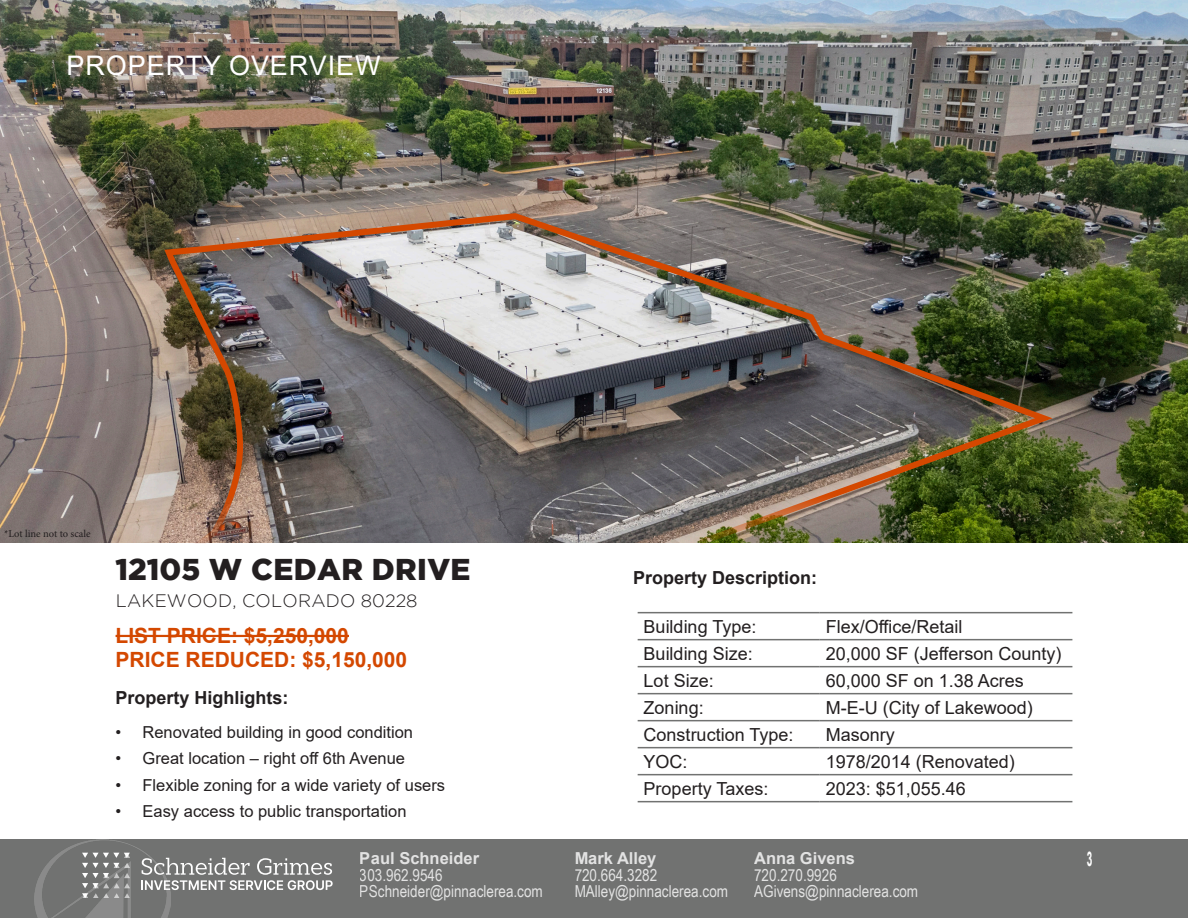
<style>
.page{position:relative;width:1188px;height:918px;background:#fff}
.page>*{position:absolute;margin:0;border:0;box-sizing:border-box;transform-origin:0 0}
.t1{font:900 30px "Gotham";letter-spacing:.015em;color:#231f20}
.t2{font:27px "Arial";letter-spacing:.035em;color:#fff}
.t3{font:700 21px/24px "Arial";color:#d44800}
.t4{font:700 20.25px "Arial";color:#fff;scale:.5 1}
.t5{font:18px "Arial";color:#231f20}
.t6{font:700 18px "Arial";color:#231f20}
.t7{font:300 18px "Gotham";letter-spacing:.015em;color:#231f20}
.t8{font:16.5px "Arial";color:#231f20}
.t9{font:16.5px/16.5px "Arial Narrow";color:#fff}
.t10{font:700 16.5px "Arial";color:#fff}
.t11{font:10.5px "Minion Pro";color:#231f20}
</style>
<div class="page">
<div style="left:0;top:839px;width:1188px;height:79px;background:#717271"></div>
<img style="left:35px;top:839px;width:136px;height:79px">
<svg style="left:82px;top:853px;width:48px;height:44px"></svg>
<svg style="left:141px;top:858px;width:192px;height:32px"></svg>
<img style="left:0;top:0;width:1188px;height:543px">
<hr style="left:116px;top:635px;width:233px;height:2px;background:#d44800">
<hr style="left:638px;top:612px;width:182px;height:1px;background:#717271">
<hr style="left:820px;top:612px;width:252px;height:1px;background:#717271">
<hr style="left:638px;top:639px;width:182px;height:1px;background:#717271">
<hr style="left:820px;top:639px;width:252px;height:1px;background:#717271">
<hr style="left:638px;top:666px;width:182px;height:1px;background:#717271">
<hr style="left:820px;top:666px;width:252px;height:1px;background:#717271">
<hr style="left:638px;top:693px;width:182px;height:1px;background:#717271">
<hr style="left:820px;top:693px;width:252px;height:1px;background:#717271">
<hr style="left:638px;top:720px;width:182px;height:1px;background:#717271">
<hr style="left:820px;top:720px;width:252px;height:1px;background:#717271">
<hr style="left:638px;top:747px;width:182px;height:1px;background:#717271">
<hr style="left:820px;top:747px;width:252px;height:1px;background:#717271">
<hr style="left:638px;top:774px;width:182px;height:1px;background:#717271">
<hr style="left:820px;top:774px;width:252px;height:1px;background:#717271">
<hr style="left:638px;top:801px;width:182px;height:1px;background:#717271">
<hr style="left:820px;top:801px;width:252px;height:1px;background:#717271">
<img style="left:163px;top:212px;width:891px;height:332px">
<p class="t2" style="left:66px;top:47px;width:316px">PROPERTY OVERVIEW</p>
<p class="t11" style="left:4px;top:527px;width:88px">*Lot line not to scale</p>
<p class="t1" style="left:116px;top:552px;width:357px">12105 W CEDAR DRIVE</p>
<p class="t7" style="left:116px;top:591px;width:303px">LAKEWOOD, COLORADO 80228</p>
<p class="t3" style="left:116px;top:624px;width:293px">LIST PRICE: $5,250,000<br>PRICE REDUCED: $5,150,000</p>
<p class="t6" style="left:116px;top:685px;width:175px">Property Highlights:</p>
<p class="t8" style="left:116px;top:721px;width:299px">• Renovated building in good condition</p>
<p class="t8" style="left:116px;top:747px;width:291px">• Great location – right off 6th Avenue</p>
<p class="t8" style="left:116px;top:774px;width:331px">• Flexible zoning for a wide variety of users</p>
<p class="t8" style="left:116px;top:800px;width:293px">• Easy access to public transportation</p>
<p class="t10" style="left:360px;top:847px;width:121px">Paul Schneider</p>
<p class="t9" style="left:360px;top:866px;width:184px">303.962.9546<br>PSchneider@pinnaclerea.com</p>
<p class="t6" style="left:633px;top:565px;width:186px">Property Description:</p>
<p class="t5" style="left:644px;top:614px;width:114px">Building Type:</p>
<p class="t5" style="left:826px;top:614px;width:138px">Flex/Office/Retail</p>
<p class="t5" style="left:644px;top:641px;width:111px">Building Size:</p>
<p class="t5" style="left:826px;top:641px;width:237px">20,000 SF (Jefferson County)</p>
<p class="t5" style="left:644px;top:668px;width:72px">Lot Size:</p>
<p class="t5" style="left:826px;top:668px;width:200px">60,000 SF on 1.38 Acres</p>
<p class="t5" style="left:644px;top:695px;width:62px">Zoning:</p>
<p class="t5" style="left:826px;top:695px;width:209px">M-E-U (City of Lakewood)</p>
<p class="t5" style="left:644px;top:722px;width:151px">Construction Type:</p>
<p class="t5" style="left:826px;top:722px;width:71px">Masonry</p>
<p class="t5" style="left:644px;top:749px;width:46px">YOC:</p>
<p class="t5" style="left:826px;top:749px;width:191px">1978/2014 (Renovated)</p>
<p class="t5" style="left:644px;top:776px;width:126px">Property Taxes:</p>
<p class="t5" style="left:826px;top:776px;width:142px">2023: $51,055.46</p>
<p class="t10" style="left:575px;top:847px;width:83px">Mark Alley</p>
<p class="t4" style="left:1087px;top:845px;width:13px">3</p>
<p class="t9" style="left:575px;top:866px;width:155px">720.664.3282<br>MAlley@pinnaclerea.com</p>
<p class="t10" style="left:754px;top:847px;width:102px">Anna Givens</p>
<p class="t9" style="left:754px;top:866px;width:166px">720.270.9926<br>AGivens@pinnaclerea.com</p>
</div>
